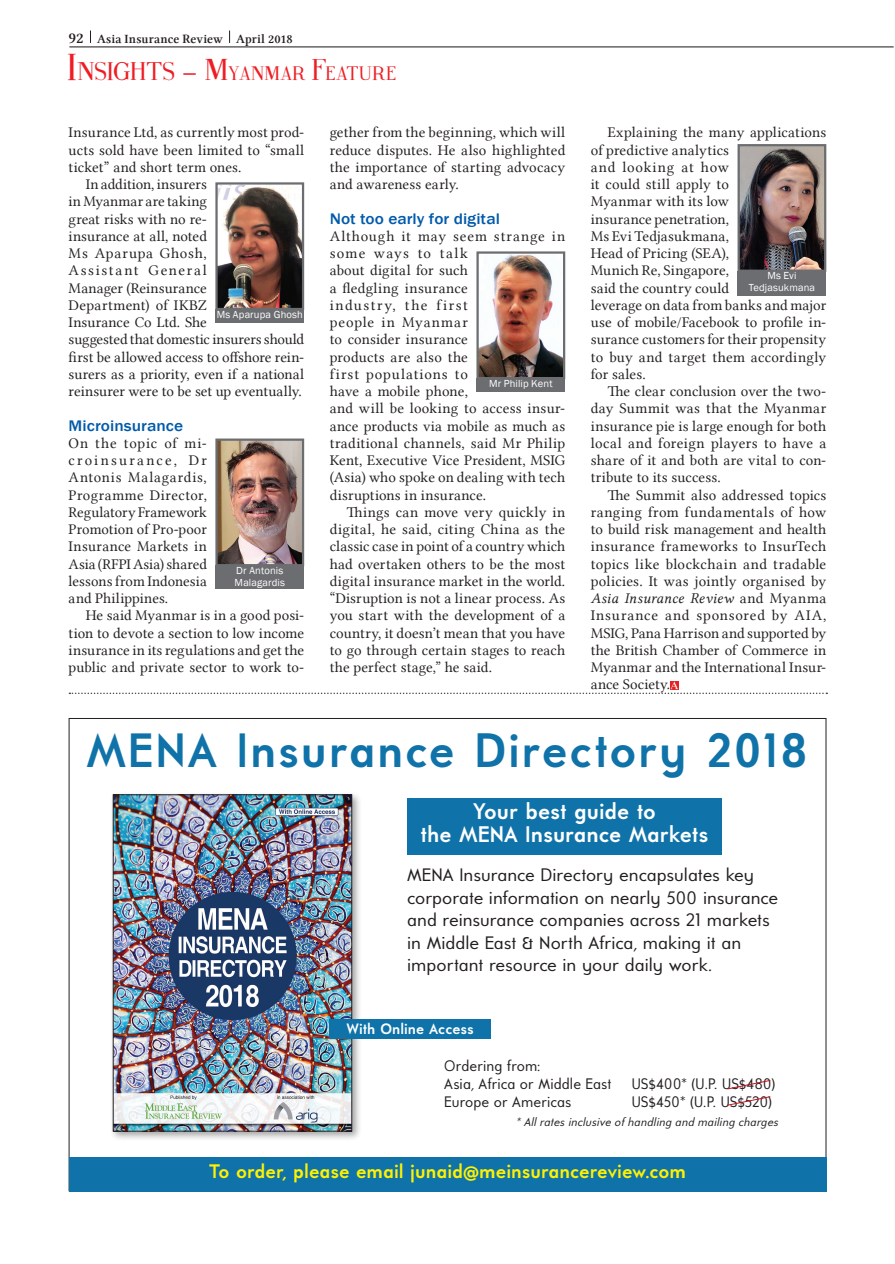
<style>
.page{position:relative;width:895px;height:1264px;background:#fff}
.page>*{position:absolute;margin:0;border:0;box-sizing:border-box;transform-origin:0 0}
.t1{font:700 48px "Universalis ADF Std";letter-spacing:.035em;color:#0f73a9}
.t2{font:700 22.5px/22.5px "Universalis ADF Std";color:#fff;text-align:center}
.t3{font:700 19.5px "Universalis ADF Std";color:#fff101}
.t4{font:19.5px "Fine Style";letter-spacing:.035em;color:#ee1d23}
.t5{font:18px/22.5px "Universalis ADF Std";color:#231f20;scale:1.05 1}
.t6{font:500 15.75px "Franklin Gothic";color:#015aaa;scale:1.1 1}
.t7{font:15.15px/18.1px "Universalis ADF Std";letter-spacing:.01em;color:#231f20}
.t8{font:15.15px "Universalis ADF Std";letter-spacing:-.015em;color:#231f20}
.t9{font:15px/17.2px "Lin Libertine";letter-spacing:.01em;color:#231f20;text-align:justify}
.t10{font:15px "Lin Libertine";letter-spacing:-.01em;color:#231f20}
.t11{font:15px "Lin Libertine I";letter-spacing:.02em;color:#231f20}
.t12{font:15px "Lin Libertine";letter-spacing:.105em;color:#231f20}
.t13{font:700 15px "Universalis ADF Std";color:#fff}
.t14{font:15px "Lin Libertine";letter-spacing:.05em;color:#231f20}
.t15{font:12.75px "Lin Libertine Z";letter-spacing:.01em;color:#231f20}
.t16{font:italic 11.85px "Universalis ADF Std";letter-spacing:.02em;color:#231f20}
.t17{font:10.5px/12px "Franklin Gothic";letter-spacing:.015em;color:#fff;text-align:center}
.s1{font-size:15.75px}
.s2{font-size:37.5px}
.s3{font-size:25.5px}
.s4{font-size:30px}
.s5{font-family:"Lin Libertine"}
</style>
<div class="page">
<hr style="left:69px;top:46px;width:824px;height:1px;background:#231f20">
<svg style="left:90px;top:31px;width:1px;height:12px"></svg>
<svg style="left:229px;top:31px;width:1px;height:12px"></svg>
<img style="left:218px;top:185px;width:83px;height:122px">
<div style="left:215px;top:182px;width:89px;height:128px;border:2px solid #6c6d70"></div>
<div style="left:215px;top:309px;width:89px;height:14px;background:#6c6d70"></div>
<img style="left:479px;top:254px;width:83px;height:122px">
<div style="left:476px;top:251px;width:89px;height:128px;border:2px solid #6c6d70"></div>
<div style="left:476px;top:378px;width:89px;height:14px;background:#6c6d70"></div>
<img style="left:740px;top:147px;width:82px;height:122px">
<div style="left:737px;top:144px;width:88px;height:128px;border:2px solid #6c6d70"></div>
<div style="left:737px;top:271px;width:88px;height:24px;background:#6c6d70"></div>
<img style="left:218px;top:442px;width:83px;height:121px">
<div style="left:215px;top:439px;width:89px;height:127px;border:2px solid #6c6d70"></div>
<div style="left:215px;top:565px;width:89px;height:24px;background:#6c6d70"></div>
<div style="left:407px;top:798px;width:314px;height:57px;background:#0f73a9"></div>
<div style="left:69px;top:1157px;width:756px;height:34px;background:#0f73a9"></div>
<div style="left:110px;top:792px;width:252px;height:349px;background:#231f20;opacity:.4"></div>
<img style="left:115px;top:797px;width:235px;height:332px">
<div style="left:113px;top:795px;width:239px;height:336px;border:1px solid #231f20"></div>
<svg style="left:69px;top:681px;width:757px;height:13px"></svg>
<div style="left:329px;top:1020px;width:161px;height:19px;background:#0f73a9"></div>
<svg style="left:727px;top:1080px;width:43px;height:10px"></svg>
<svg style="left:727px;top:1096px;width:43px;height:10px"></svg>
<p class="t15" style="left:69px;top:31px;width:225px"><span class="s1">92</span> Asia Insurance Review April 2018</p>
<h3 class="t4" style="left:68px;top:64px;width:329px"><span class="s2">I</span><span class="s3">NSIGHTS –</span> <span class="s4">M</span>YANMAR <span class="s4">F</span>EATURE</h3>
<p class="t9" style="left:69px;top:124px;width:237px">Insurance Ltd, as currently most prod-</p>
<p class="t9" style="left:69px;top:141px;width:237px">ucts sold have been limited to “small</p>
<p class="t9" style="left:69px;top:158px;width:174px">ticket” and short term ones.</p>
<p class="t9" style="left:86px;top:176px;width:123px">In addition, insurers</p>
<p class="t9" style="left:69px;top:193px;width:140px">in Myanmar are taking</p>
<p class="t9" style="left:69px;top:210px;width:140px">great risks with no re-</p>
<p class="t9" style="left:69px;top:227px;width:140px">insurance at all, noted</p>
<p class="t14" style="left:69px;top:245px;width:140px">Ms Aparupa Ghosh,</p>
<p class="t12" style="left:69px;top:262px;width:140px">Assistant General</p>
<p class="t9" style="left:69px;top:279px;width:140px">Manager (Reinsurance</p>
<p class="t9" style="left:69px;top:296px;width:140px">Department) of IKBZ</p>
<p class="t9" style="left:69px;top:314px;width:140px">Insurance Co Ltd. She</p>
<p class="t10" style="left:69px;top:331px;width:237px">suggested that domestic insurers should</p>
<p class="t9" style="left:69px;top:348px;width:237px">first be allowed access to offshore rein-</p>
<p class="t9" style="left:69px;top:365px;width:237px">surers as a priority, even if a national</p>
<p class="t9" style="left:69px;top:383px;width:234px">reinsurer were to be set up eventually.</p>
<p class="t6" style="left:69px;top:416px;width:106px">Microinsurance</p>
<p class="t9" style="left:69px;top:434px;width:140px">On the topic of mi&shy;croinsurance, Dr Antonis Malagardis, Programme Director, Regulatory Framework Promotion of Pro-poor Insurance Markets in Asia (RFPI Asia) shared lessons from Indonesia and Philippines.</p>
<p class="t9" style="left:69px;top:607px;width:237px;text-indent:17px">He said Myanmar is in a good posi&shy;tion to devote a section to low income insurance in its regulations and get the public and private sector to work to-</p>
<p class="t17" style="left:217px;top:308px;width:88px">Ms Aparupa Ghosh</p>
<p class="t17" style="left:234px;top:565px;width:52px;text-align:left">Dr Antonis<br>Malagardis</p>
<p class="t9" style="left:329px;top:124px;width:237px">gether from the beginning, which will reduce disputes. He also highlighted the importance of starting advocacy and awareness early.</p>
<p class="t6" style="left:329px;top:209px;width:156px">Not too early for digital</p>
<p class="t9" style="left:329px;top:227px;width:237px;text-align:left">Although it may seem strange in some ways to talk<br>about digital for such<br>a fledgling insurance<br>industry, the first<br>people in Myanmar<br>to consider insurance<br>products are also the<br>first populations to<br>have a mobile phone,<br>and will be looking to access insur&shy;ance products via mobile as much as traditional channels, said Mr Philip<br>Kent, Executive Vice President, MSIG (Asia) who spoke on dealing with tech disruptions in insurance.</p>
<p class="t9" style="left:329px;top:503px;width:237px;text-indent:17px">Things can move very quickly in digital, he said, citing China as the classic case in point of a country which had overtaken others to be the most digital insurance market in the world. “Disruption is not a linear process. As you start with the development of a country, it doesn’t mean that you have to go through certain stages to reach the perfect stage,” he said.</p>
<p class="t17" style="left:489px;top:378px;width:65px">Mr Philip Kent</p>
<p class="t9" style="left:590px;top:124px;width:237px;text-align:left;text-indent:17px">Explaining the many applications of predictive analytics<br>and looking at how<br>it could still apply to<br>Myanmar with its low<br>insurance penetration,<br>Ms Evi Tedjasukmana,<br>Head of Pricing (SEA),<br>Munich Re, Singapore,<br>said the country could<br>leverage on data from banks and major use of mobile/Facebook to profile in&shy;surance customers for their propensity to buy and target them accordingly for sales.</p>
<p class="t9" style="left:590px;top:383px;width:237px;text-indent:17px">The clear conclusion over the two&shy;day Summit was that the Myanmar insurance pie is large enough for both local and foreign players to have a share of it and both are vital to con&shy;tribute to its success.</p>
<p class="t9" style="left:590px;top:486px;width:237px;text-indent:17px">The Summit also addressed topics ranging from fundamentals of how to build risk management and health insurance frameworks to InsurTech topics like blockchain and tradable policies. It was jointly organised by</p>
<p class="t11" style="left:590px;top:590px;width:237px">Asia Insurance Review <span class="s5">and Myanma</span></p>
<p class="t9" style="left:590px;top:607px;width:237px">Insurance and sponsored by AIA, MSIG, Pana Harrison and supported by the British Chamber of Commerce in Myanmar and the International Insur&shy;ance Society.</p>
<p class="t17" style="left:748px;top:270px;width:68px">Ms Evi<br>Tedjasukmana</p>
<h1 class="t1" style="left:86px;top:721px;width:723px">MENA Insurance Directory 2018</h1>
<h2 class="t2" style="left:420px;top:800px;width:289px">Your best guide to<br>the MENA Insurance Markets</h2>
<p class="t5" style="left:407px;top:863px;width:354px">MENA Insurance Directory encapsulates key corporate information on nearly 500 insurance and reinsurance companies across 21 markets in Middle East &amp; North Africa, making it an important resource in your daily work.</p>
<p class="t13" style="left:346px;top:1019px;width:129px">With Online Access</p>
<p class="t7" style="left:444px;top:1056px;width:168px">Ordering from:<br>Asia, Africa or Middle East</p>
<p class="t7" style="left:631px;top:1074px;width:145px">US$400* (U.P. US$480)</p>
<p class="t7" style="left:444px;top:1092px;width:128px">Europe or Americas</p>
<p class="t8" style="left:631px;top:1093px;width:142px">US$450* (U.P. US$520)</p>
<p class="t16" style="left:515px;top:1114px;width:263px">* All rates inclusive of handling and mailing charges</p>
<h3 class="t3" style="left:209px;top:1160px;width:478px">To order, please email junaid@meinsurancereview.com</h3>
</div>
